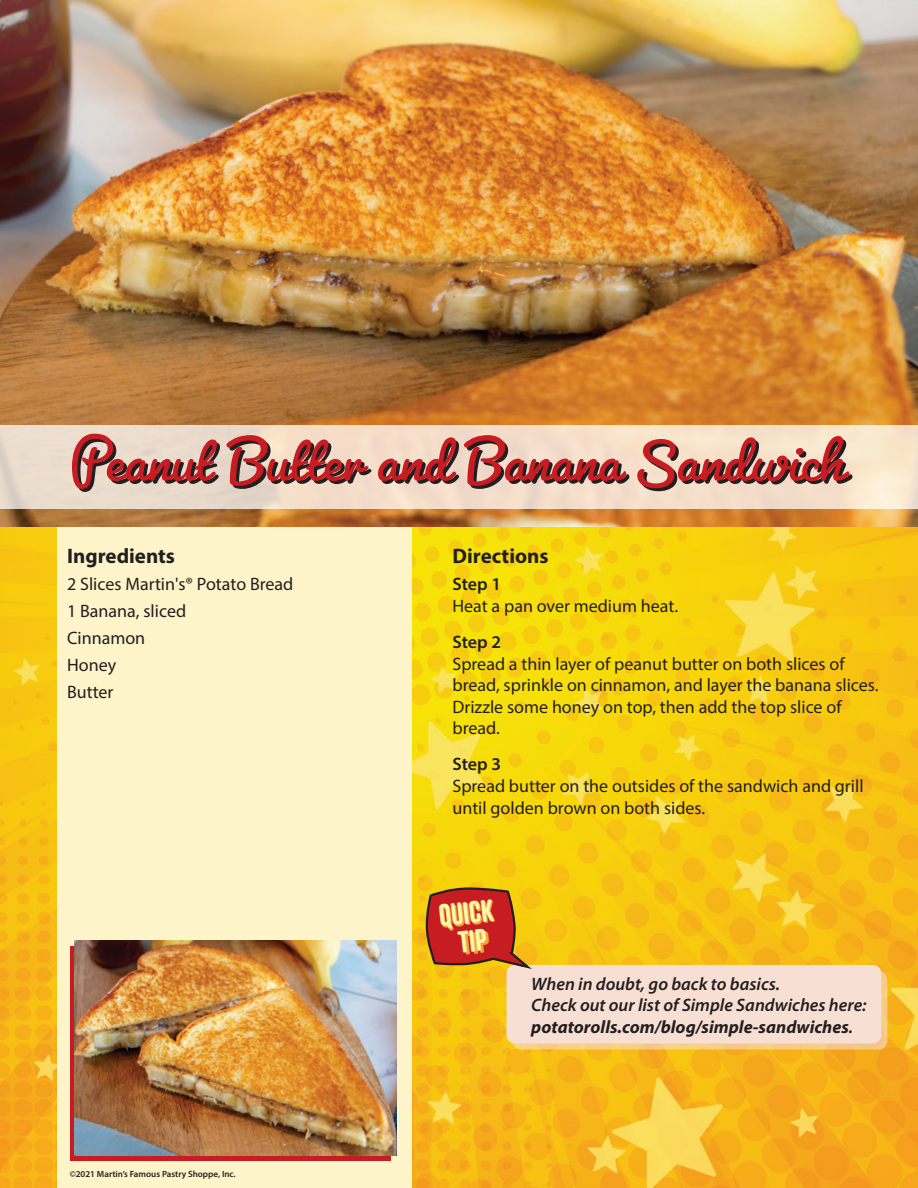
<style>
.page{position:relative;width:918px;height:1188px;background:#fff}
.page>*{position:absolute;margin:0;border:0;box-sizing:border-box;transform-origin:0 0}
.t1{font:66px "Pacifico";color:#231f20}
.t2{font:700 29.85px/28.8px "Atrament";color:#fff8a6;text-align:center;scale:.85 1}
.t3{font:700 21px "Myriad Pro";color:#231f20}
.t4{font:18px/27px "Myriad Pro";color:#231f20}
.t5{font:italic 600 18px/21.6px "Myriad Pro";color:#231f20}
.t6{font:600 18px "Myriad Pro";letter-spacing:-.005em;color:#231f20}
.t7{font:600 9px "Myriad Pro";color:#231f20}
.s1{font-weight:700}
</style>
<div class="page">
<img style="left:0;top:527px;width:918px;height:661px">
<div style="left:58px;top:0;width:354px;height:1188px;background:#fdf4c9"></div>
<img style="left:0;top:0;width:918px;height:527px">
<div style="left:0;top:426px;width:918px;height:83px;background:linear-gradient(to right,#e9d9cb,#fae3cb)"></div>
<svg style="left:70px;top:946px;width:320px;height:215px;fill:#c61c22"></svg>
<img style="left:75px;top:941px;width:321px;height:214px">
<svg style="left:513px;top:971px;width:374px;height:78px;fill:#f7ce84"></svg>
<div style="left:507px;top:965px;width:374px;height:78px;background:#f8dfd4;border-radius:8px"></div>
<svg style="left:424px;top:886px;width:106px;height:85px"></svg>
<h1 class="t1" style="left:70px;top:422px;width:778px">Peanut Butter and Banana Sandwich</h1>
<p class="t3" style="left:67px;top:543px;width:109px">Ingredients</p>
<p class="t4" style="left:67px;top:571px;width:228px">2 Slices Martin's® Potato Bread<br>1 Banana, sliced<br>Cinnamon<br>Honey<br>Butter</p>
<p class="t7" style="left:70px;top:1169px;width:167px">©2021 Martin’s Famous Pastry Shoppe, Inc.</p>
<p class="t3" style="left:453px;top:543px;width:98px">Directions</p>
<p class="t6" style="left:453px;top:573px;width:50px">Step 1</p>
<p class="t4" style="left:453px;top:592px;width:227px">Heat a pan over medium heat.</p>
<p class="t6" style="left:453px;top:631px;width:50px">Step 2</p>
<p class="t4" style="left:453px;top:653px;width:428px;line-height:21.6px">Spread a thin layer of peanut butter on both slices of bread, sprinkle on cinnamon, and layer the banana slices.<br>Drizzle some honey on top, then add the top slice of bread.</p>
<p class="t6" style="left:453px;top:753px;width:50px">Step 3</p>
<p class="t4" style="left:453px;top:775px;width:413px;line-height:21.6px">Spread butter on the outsides of the sandwich and grill until golden brown on both sides.</p>
<h2 class="t2" style="left:437px;top:901px;width:65px;rotate:-6deg">QUICK<br>TIP</h2>
<p class="t5" style="left:531px;top:972px;width:337px">When in doubt, go back to basics.<br>Check out our list of Simple Sandwiches here: <span class="s1">potatorolls.com/blog/simple-sandwiches</span>.</p>
</div>
